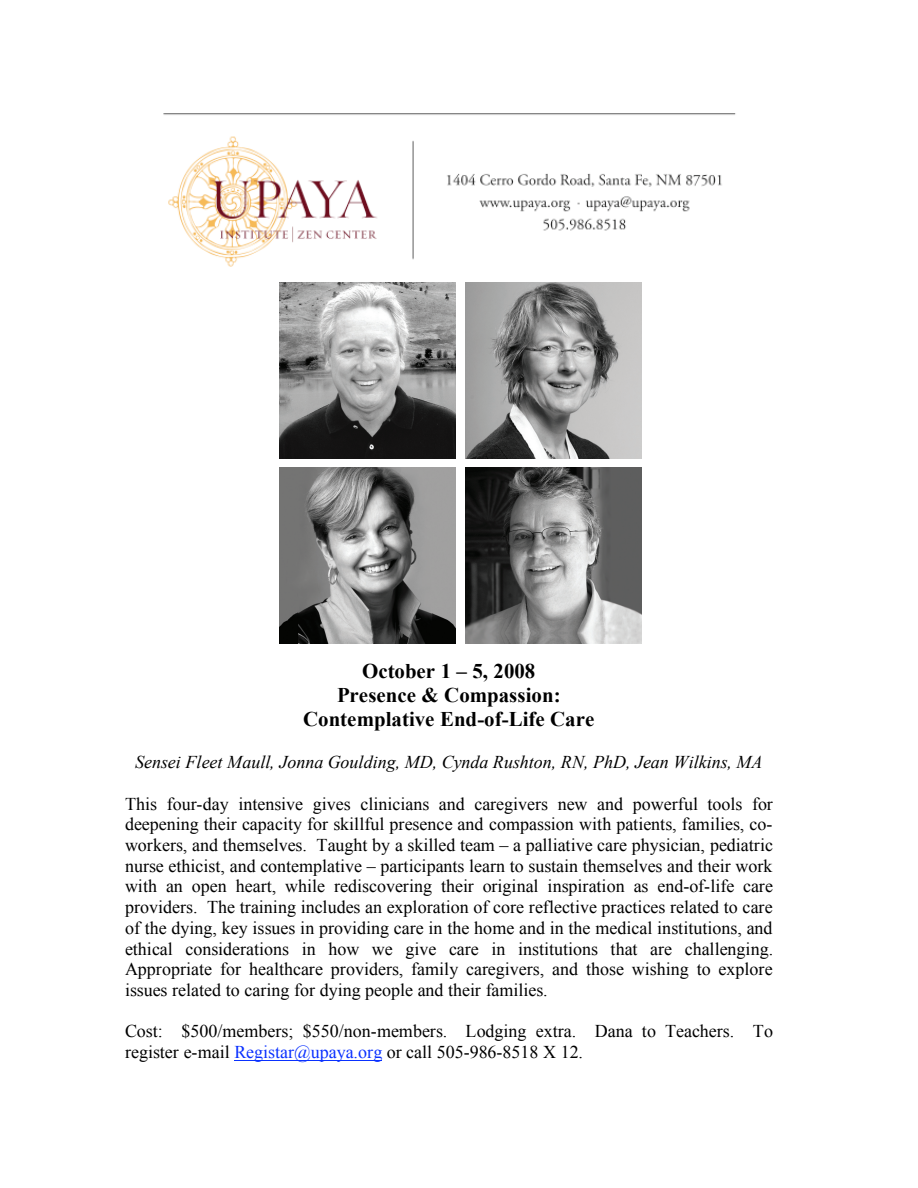
<style>
.page{position:relative;width:918px;height:1188px;background:#fff}
.page>*{position:absolute;margin:0;border:0;box-sizing:border-box;transform-origin:0 0}
.t1{font:700 20.85px/24.2px "Times New Roman";color:#000;text-align:center}
.t2{font:18px/20.7px "Times New Roman";color:#000;text-align:justify}
.t3{font:italic 18px "Times New Roman";color:#000}
.s1{color:#0a31ff}
</style>
<div class="page">
<img style="left:163px;top:113px;width:573px;height:173px">
<hr style="left:234px;top:1060px;width:148px;height:1px;background:#0a31ff">
<img style="left:280px;top:283px;width:175px;height:175px">
<img style="left:280px;top:468px;width:175px;height:176px">
<img style="left:466px;top:283px;width:176px;height:175px">
<img style="left:466px;top:468px;width:176px;height:176px">
<p class="t1" style="left:303px;top:661px;width:293px">October 1 – 5, 2008<br>Presence &amp; Compassion:<br>Contemplative End-of-Life Care</p>
<p class="t3" style="left:135px;top:756px;width:629px">Sensei Fleet Maull, Jonna Goulding, MD, Cynda Rushton, RN, PhD, Jean Wilkins, MA</p>
<p class="t2" style="left:125px;top:795px;width:650px">This four-day intensive gives clinicians and caregivers new and powerful tools for deepening their capacity for skillful presence and compassion with patients, families, co&shy;workers, and themselves. Taught by a skilled team – a palliative care physician, pediatric nurse ethicist, and contemplative – participants learn to sustain themselves and their work with an open heart, while rediscovering their original inspiration as end-of-life care providers. The training includes an exploration of core reflective practices related to care of the dying, key issues in providing care in the home and in the medical institutions, and ethical considerations in how we give care in institutions that are challenging.<br>Appropriate for healthcare providers, family caregivers, and those wishing to explore issues related to caring for dying people and their families.</p>
<p class="t2" style="left:125px;top:1023px;width:650px">Cost: $500/members; $550/non-members. Lodging extra. Dana to Teachers. To register e-mail <span class="s1">Registar@upaya.org</span> or call 505-986-8518 X 12.</p>
</div>
